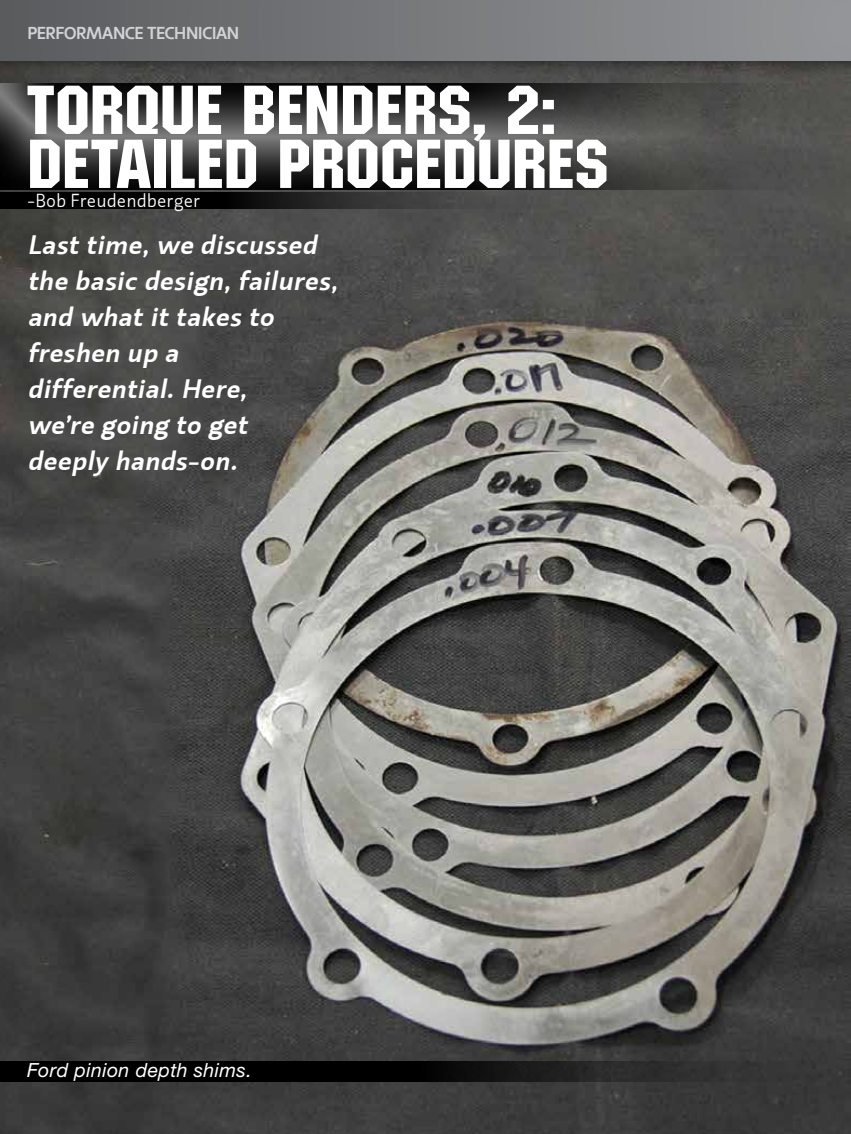
<style>
.page{position:relative;width:851px;height:1134px;background:#fff}
.page>*{position:absolute;margin:0;border:0;box-sizing:border-box;transform-origin:0 0}
.Article_Title{font:67.5px/54px "Machine TT";color:#fff;scale:1.11 1}
.caption-article_lead{font:italic 700 25.5px/36px "Machinato";letter-spacing:.03em;color:#fff}
.t1{font:italic 19.5px "Helvetica Neue";letter-spacing:.02em;color:#fff}
.by__line{font:300 18px "Machinato";letter-spacing:.005em;color:#fff}
.t2{font:700 16.5px "Machinato";letter-spacing:-.01em;color:#d1d3d4}
</style>
<div class="page">
<img style="left:0;top:75px;width:850px;height:1059px">
<svg style="left:0;top:1061px;width:850px;height:21px;background:#131313"></svg>
<svg style="left:0;top:192px;width:550px;height:16px;background:#1f1f1e"></svg>
<div style="left:0;top:82px;width:850px;height:109px;background:#fff;opacity:.5"></div>
<div style="left:0;top:0;width:850px;height:75px;background:#000;opacity:.75"></div>
<div style="left:0;top:0;width:850px;height:60px;background:linear-gradient(to right,#5a5c5e,#949799)"></div>
<p class="t2" style="left:27px;top:22px;width:213px">PERFORMANCE TECHNICIAN</p>
<p class="Article_Title" style="left:27px;top:82px;width:525px">TORQUE BENDERS, 2:<br>DETAILED PROCEDURES</p>
<p class="by__line" style="left:27px;top:190px;width:175px">-Bob Freudendberger</p>
<p class="caption-article_lead" style="left:27px;top:226px;width:311px">Last time, we discussed the basic design, failures, and what it takes to freshen up a<br>differential. Here,<br>we’re going to get<br>deeply hands-on.</p>
<p class="t1" style="left:27px;top:1058px;width:226px">Ford pinion depth shims.</p>
</div>
